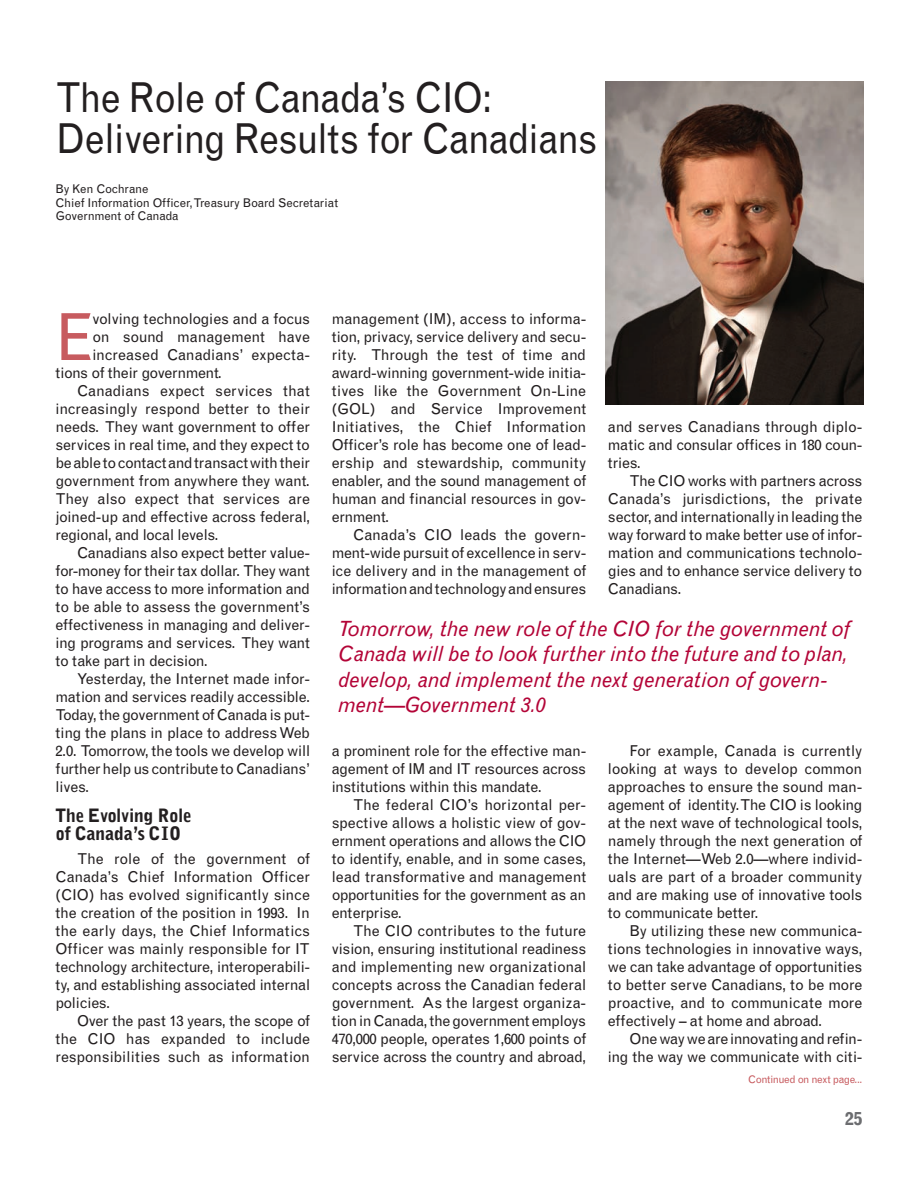
<style>
.page{position:relative;width:918px;height:1188px;background:#fff}
.page>*{position:absolute;margin:0;border:0;box-sizing:border-box;transform-origin:0 0}
.t1{font:64.95px "Grotesque";color:#c75b5f}
.t2{font:41.25px/40.5px "Grotesque";letter-spacing:-.03em;color:#231f20;scale:.91 1}
.t3{font:italic 21px/25.5px "Grotesque";letter-spacing:-.015em;color:#b30437}
.t4{font:900 18px/18.8px "Grotesque";letter-spacing:-.02em;color:#231f20}
.t5{font:700 18px "Grotesque";color:#6c6d70}
.t6{font:15px/18px "Grotesque";letter-spacing:-.02em;color:#231f20;text-align:justify}
.t7{font:15px "Grotesque";color:#231f20}
.t8{font:12px/13.5px "Grotesque";letter-spacing:-.015em;color:#231f20}
.t9{font:10.5px "Grotesque";letter-spacing:-.04em;color:#c75b5f}
</style>
<div class="page">
<img style="left:606px;top:81px;width:258px;height:324px">
<h2 class="t2" style="left:56px;top:81px;width:597px">The Role of Canada’s CIO:<br>Delivering Results for Canadians</h2>
<p class="t8" style="left:56px;top:183px;width:284px">By Ken Cochrane<br>Chief Information Officer, Treasury Board Secretariat<br>Government of Canada</p>
<h1 class="t1" style="left:56px;top:313px;width:40px">E</h1>
<p class="t6" style="left:92px;top:311px;width:219px">volving technologies and a focus</p>
<p class="t6" style="left:92px;top:329px;width:219px">on sound management have</p>
<p class="t6" style="left:92px;top:347px;width:219px">increased Canadians’ expecta-</p>
<p class="t6" style="left:56px;top:365px;width:168px">tions of their government.</p>
<p class="t7" style="left:77px;top:385px;width:235px">Canadians expect services that</p>
<p class="t6" style="left:56px;top:401px;width:256px">increasingly respond better to their</p>
<p class="t6" style="left:56px;top:419px;width:256px">needs. They want government to offer</p>
<p class="t6" style="left:56px;top:437px;width:256px">services in real time, and they expect to</p>
<p class="t6" style="left:56px;top:455px;width:256px">be able to contact and transact with their</p>
<p class="t6" style="left:56px;top:473px;width:256px">government from anywhere they want.</p>
<p class="t7" style="left:56px;top:493px;width:256px">They also expect that services are</p>
<p class="t6" style="left:56px;top:509px;width:256px">joined-up and effective across federal,</p>
<p class="t6" style="left:56px;top:527px;width:165px">regional, and local levels.</p>
<p class="t6" style="left:77px;top:545px;width:235px">Canadians also expect better value-</p>
<p class="t6" style="left:56px;top:563px;width:256px">for-money for their tax dollar. They want</p>
<p class="t6" style="left:56px;top:581px;width:256px">to have access to more information and</p>
<p class="t6" style="left:56px;top:599px;width:256px">to be able to assess the government’s</p>
<p class="t6" style="left:56px;top:617px;width:256px">effectiveness in managing and deliver-</p>
<p class="t6" style="left:56px;top:635px;width:256px">ing programs and services. They want</p>
<p class="t6" style="left:55px;top:653px;width:154px">to take part in decision.</p>
<p class="t6" style="left:77px;top:671px;width:235px">Yesterday, the Internet made infor-</p>
<p class="t6" style="left:55px;top:689px;width:256px">mation and services readily accessible.</p>
<p class="t6" style="left:55px;top:707px;width:256px">Today, the government of Canada is put-</p>
<p class="t6" style="left:55px;top:725px;width:256px">ting the plans in place to address Web</p>
<p class="t6" style="left:55px;top:743px;width:256px">2.0. Tomorrow, the tools we develop will</p>
<p class="t6" style="left:55px;top:761px;width:256px">further help us contribute to Canadians’</p>
<p class="t6" style="left:55px;top:779px;width:35px">lives.</p>
<p class="t4" style="left:56px;top:807px;width:137px">The Evolving Role of Canada’s CIO</p>
<p class="t6" style="left:56px;top:851px;width:256px;text-indent:22px">The role of the government of Canada’s Chief Information Officer (CIO) has evolved significantly since the creation of the position in 1993. In the early days, the Chief Informatics Officer was mainly responsible for IT technology architecture, interoperabili&shy;ty, and establishing associated internal policies.</p>
<p class="t6" style="left:56px;top:1013px;width:256px;text-indent:22px">Over the past 13 years, the scope of the CIO has expanded to include responsibilities such as information</p>
<p class="t6" style="left:332px;top:311px;width:256px">management (IM), access to informa&shy;tion, privacy, service delivery and secu&shy;rity. Through the test of time and award-winning government-wide initia&shy;tives like the Government On-Line (GOL) and Service Improvement Initiatives, the Chief Information Officer’s role has become one of lead&shy;ership and stewardship, community enabler, and the sound management of human and financial resources in gov&shy;ernment.</p>
<p class="t6" style="left:332px;top:527px;width:256px;text-indent:22px">Canada’s CIO leads the govern&shy;ment-wide pursuit of excellence in serv&shy;ice delivery and in the management of information and technology and ensures</p>
<p class="t6" style="left:608px;top:419px;width:256px">and serves Canadians through diplo&shy;matic and consular offices in 180 coun&shy;tries.</p>
<p class="t6" style="left:608px;top:473px;width:256px;text-indent:22px">The CIO works with partners across Canada’s jurisdictions, the private sector, and internationally in leading the way forward to make better use of infor&shy;mation and communications technolo&shy;gies and to enhance service delivery to Canadians.</p>
<h3 class="t3" style="left:338px;top:617px;width:514px">Tomorrow, the new role of the CIO for the government of Canada will be to look further into the future and to plan, develop, and implement the next generation of govern&shy;ment—Government 3.0</h3>
<p class="t6" style="left:332px;top:743px;width:256px">a prominent role for the effective man&shy;agement of IM and IT resources across institutions within this mandate.</p>
<p class="t6" style="left:332px;top:797px;width:256px;text-indent:22px">The federal CIO’s horizontal per&shy;spective allows a holistic view of gov&shy;ernment operations and allows the CIO to identify, enable, and in some cases, lead transformative and management opportunities for the government as an enterprise.</p>
<p class="t6" style="left:332px;top:923px;width:256px;text-indent:22px">The CIO contributes to the future vision, ensuring institutional readiness and implementing new organizational concepts across the Canadian federal government. As the largest organiza&shy;tion in Canada, the government employs 470,000 people, operates 1,600 points of service across the country and abroad,</p>
<p class="t6" style="left:608px;top:743px;width:256px;text-indent:22px">For example, Canada is currently looking at ways to develop common approaches to ensure the sound man&shy;agement of identity. The CIO is looking at the next wave of technological tools, namely through the next generation of the Internet—Web 2.0—where individ&shy;uals are part of a broader community and are making use of innovative tools to communicate better.</p>
<p class="t6" style="left:608px;top:923px;width:256px;text-indent:22px">By utilizing these new communica&shy;tions technologies in innovative ways, we can take advantage of opportunities to better serve Canadians, to be more proactive, and to communicate more effectively – at home and abroad.</p>
<p class="t6" style="left:608px;top:1031px;width:256px;text-align:right">One way we are innovating and refin&shy;ing the way we communicate with citi-</p>
<p class="t9" style="left:748px;top:1075px;width:116px">Continued on next page...</p>
<p class="t5" style="left:845px;top:1112px;width:19px">25</p>
</div>
